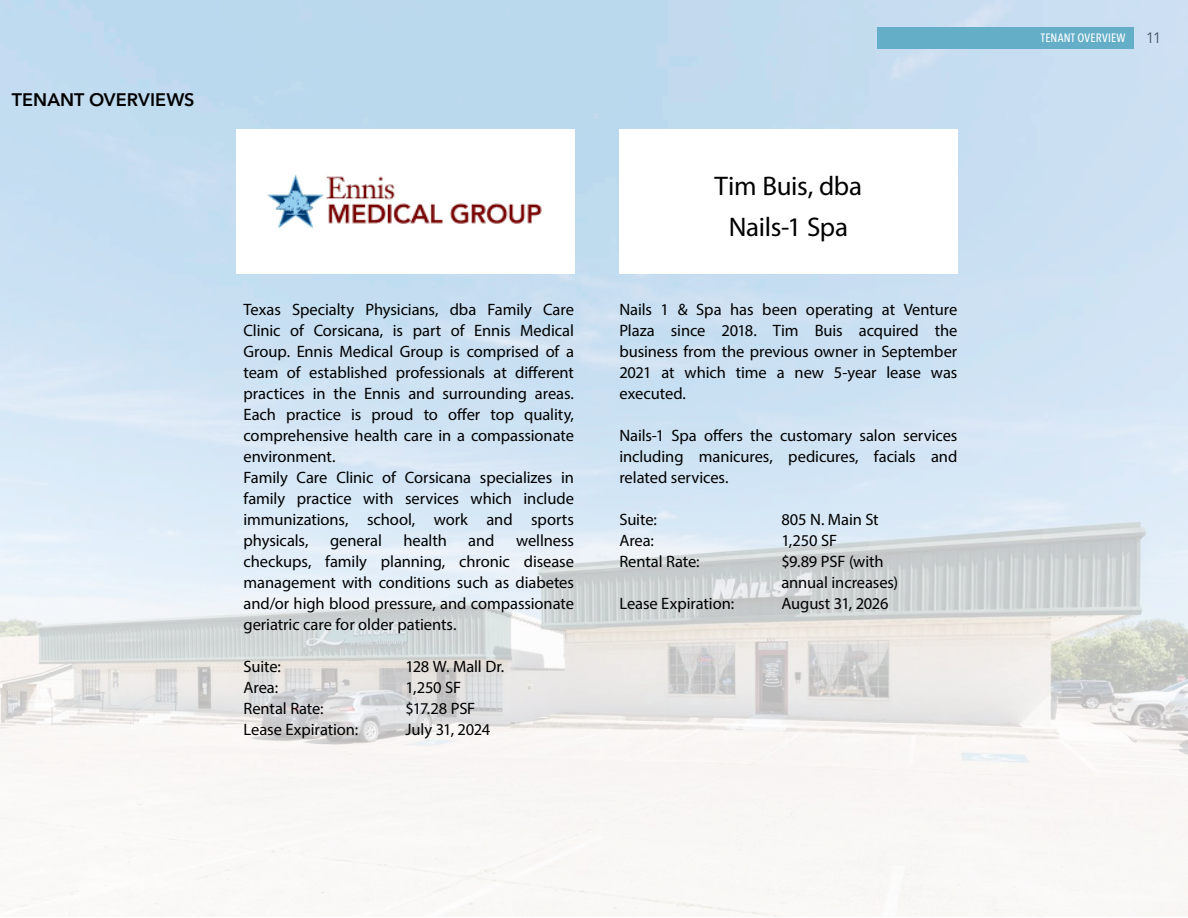
<style>
.page{position:relative;width:1188px;height:918px;background:#fff}
.page>*{position:absolute;margin:0;border:0;box-sizing:border-box;transform-origin:0 0}
.Master_Right_page{font:27px "Myriad Pro";letter-spacing:-.01em;color:#000}
.Page_title_upper_lef{font:600 18px "Avenir Next LT Pro";letter-spacing:.005em;color:#000}
.Master_Right_page-2{font:16.5px/21px "Myriad Pro";letter-spacing:-.005em;color:#000;text-align:justify}
.page_number_right{font:15px "Avenir Next LT Pro";color:#465766}
.Master_Right_page-3{font:500 condensed 12px "Avenir Next LT Pro";letter-spacing:.02em;color:#fff}
</style>
<div class="page">
<img style="left:0;top:0;width:1188px;height:917px">
<div style="left:236px;top:129px;width:338px;height:145px;background:#fff"></div>
<img style="left:267px;top:174px;width:275px;height:54px">
<div style="left:877px;top:27px;width:257px;height:21px;background:#64aec8"></div>
<div style="left:619px;top:129px;width:338px;height:145px;background:#fff"></div>
<p class="Page_title_upper_lef" style="left:12px;top:89px;width:184px">TENANT OVERVIEWS</p>
<p class="Master_Right_page-2" style="left:244px;top:299px;width:332px">Texas Specialty Physicians, dba Family Care Clinic of Corsicana, is part of Ennis Medical Group. Ennis Medical Group is comprised of a team of established professionals at different practices in the Ennis and surrounding areas.<br>Each practice is proud to offer top quality, comprehensive health care in a compassionate environment.</p>
<p class="Master_Right_page-2" style="left:244px;top:467px;width:332px">Family Care Clinic of Corsicana specializes in family practice with services which include immunizations, school, work and sports physicals,</p>
<p class="Master_Right_page-2" style="left:244px;top:530px;width:332px;text-indent:273px">wellness checkups, family planning, chronic disease management with conditions such as diabetes and/or high blood pressure, and compassionate geriatric care for older patients.</p>
<p class="Master_Right_page-2" style="left:244px;top:656px;width:39px">Suite:</p>
<p class="Master_Right_page-2" style="left:406px;top:656px;width:100px">128 W. Mall Dr.</p>
<p class="Master_Right_page-2" style="left:244px;top:677px;width:36px">Area:</p>
<p class="Master_Right_page-2" style="left:406px;top:677px;width:57px">1,250 SF</p>
<p class="Master_Right_page-2" style="left:244px;top:698px;width:82px">Rental Rate:</p>
<p class="Master_Right_page-2" style="left:406px;top:698px;width:71px">$17.28 PSF</p>
<p class="Master_Right_page-2" style="left:244px;top:719px;width:116px">Lease Expiration:</p>
<p class="Master_Right_page-2" style="left:406px;top:719px;width:86px">July 31, 2024</p>
<p class="Master_Right_page-2" style="left:330px;top:530px;width:53px">general</p>
<p class="Master_Right_page-2" style="left:403px;top:530px;width:45px">health</p>
<p class="Master_Right_page-2" style="left:468px;top:530px;width:28px">and</p>
<p class="Master_Right_page" style="left:715px;top:170px;width:149px">Tim Buis, dba</p>
<p class="Master_Right_page" style="left:729px;top:210px;width:121px">Nails-1 Spa</p>
<p class="Master_Right_page-2" style="left:619px;top:299px;width:340px">Nails 1 &amp; Spa has been operating at Venture Plaza since 2018. Tim Buis acquired the business from the previous owner in September 2021 at which time a new 5-year lease was executed.</p>
<p class="Master_Right_page-2" style="left:619px;top:425px;width:340px">Nails-1 Spa offers the customary salon services including manicures, pedicures, facials and related services.</p>
<p class="Master_Right_page-2" style="left:619px;top:509px;width:39px">Suite:</p>
<p class="Master_Right_page-2" style="left:781px;top:509px;width:99px">805 N. Main St</p>
<p class="Master_Right_page-2" style="left:619px;top:530px;width:36px">Area:</p>
<p class="Master_Right_page-2" style="left:781px;top:530px;width:57px">1,250 SF</p>
<p class="Master_Right_page-2" style="left:619px;top:551px;width:82px">Rental Rate:</p>
<p class="Master_Right_page-2" style="left:781px;top:551px;width:118px">$9.89 PSF (with annual increases)</p>
<p class="Master_Right_page-2" style="left:619px;top:593px;width:116px">Lease Expiration:</p>
<p class="Master_Right_page-2" style="left:781px;top:593px;width:109px">August 31, 2026</p>
<p class="Master_Right_page-3" style="left:1041px;top:31px;width:86px">TENANT OVERVIEW</p>
<p class="page_number_right" style="left:1146px;top:29px;width:17px">11</p>
</div>
